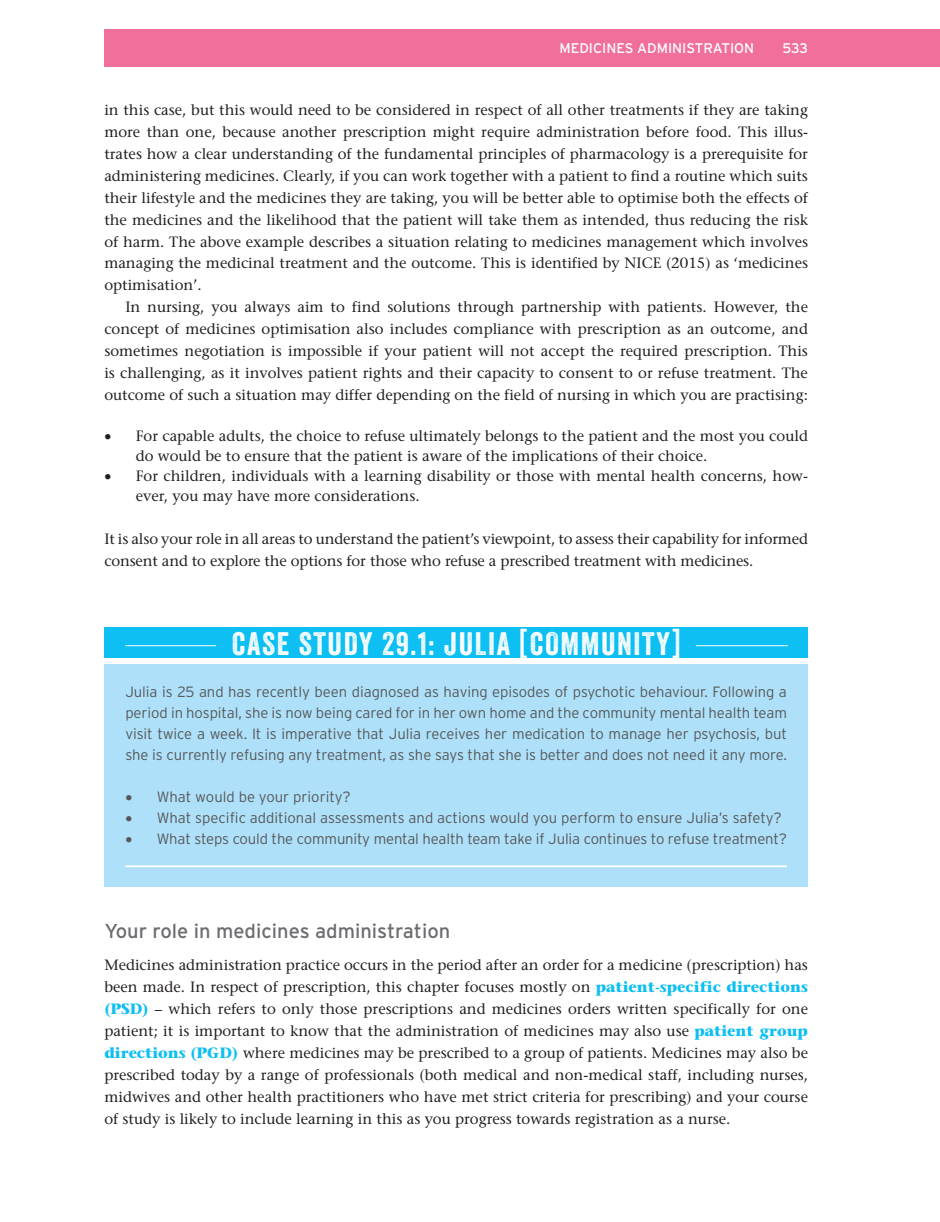
<style>
.page{position:relative;width:940px;height:1222px;background:#fff}
.page>*{position:absolute;margin:0;border:0;box-sizing:border-box;transform-origin:0 0}
.BX4_TI{font:31.5px "Veneer";letter-spacing:.05em;color:#fff}
.t1{font:20.12px "Interstate";color:#6c6d70}
.TEXT{font:500 14.88px/21.9px "Stone Serif Std";color:#231f20;text-align:justify}
.BX4_TEXT{font:300 14.88px/21px "Interstate";letter-spacing:-.01em;color:#57585a;text-align:justify}
.TEXT_IND{font:500 14.88px/21.9px "Stone Serif Std";color:#231f20;text-align:justify}
.EEA{font:500 14.88px/21.9px "Stone Serif Std";letter-spacing:-.01em;color:#231f20}
.t2{font:14px "Interstate";color:#fff}
.s1{font-weight:700;color:#0dbff2}
</style>
<div class="page">
<div style="left:104px;top:29px;width:836px;height:38px;background:#f1709b"></div>
<div style="left:104px;top:628px;width:704px;height:30px;background:#0dbff2"></div>
<div style="left:104px;top:664px;width:704px;height:222px;background:#aee1f9"></div>
<hr style="left:125px;top:645px;width:91px;height:1px;background:#fff">
<hr style="left:696px;top:645px;width:92px;height:1px;background:#fff">
<hr style="left:125px;top:865px;width:662px;height:2px;background:#fff">
<p class="t2" style="left:559px;top:40px;width:196px">MEDICINES ADMINISTRATION</p>
<p class="t2" style="left:782px;top:40px;width:27px">533</p>
<p class="TEXT" style="left:104px;top:99px;width:705px">in this case, but this would need to be considered in respect of all other treatments if they are taking more than one, because another prescription might require administration before food. This illus&shy;trates how a clear understanding of the fundamental principles of pharmacology is a prerequisite for administering medicines. Clearly, if you can work together with a patient to find a routine which suits their lifestyle and the medicines they are taking, you will be better able to optimise both the effects of the medicines and the likelihood that the patient will take them as intended, thus reducing the risk of harm. The above example describes a situation relating to medicines management which involves managing the medicinal treatment and the outcome. This is identified by NICE (2015) as ‘medicines optimisation’.</p>
<p class="TEXT_IND" style="left:104px;top:296px;width:705px;text-indent:21px">In nursing, you always aim to find solutions through partnership with patients. However, the concept of medicines optimisation also includes compliance with prescription as an outcome, and sometimes negotiation is impossible if your patient will not accept the required prescription. This is challenging, as it involves patient rights and their capacity to consent to or refuse treatment. The outcome of such a situation may differ depending on the field of nursing in which you are practising:</p>
<p class="TEXT" style="left:136px;top:426px;width:674px;line-height:20.1px;text-indent:-32px">• For capable adults, the choice to refuse ultimately belongs to the patient and the most you could do would be to ensure that the patient is aware of the implications of their choice.</p>
<p class="TEXT" style="left:136px;top:466px;width:674px;line-height:20.1px;text-indent:-32px">• For children, individuals with a learning disability or those with mental health concerns, how&shy;ever, you may have more considerations.</p>
<p class="EEA" style="left:104px;top:528px;width:705px">It is also your role in all areas to understand the patient’s viewpoint, to assess their capability for informed consent and to explore the options for those who refuse a prescribed treatment with medicines.</p>
<p class="BX4_TI" style="left:232px;top:625px;width:449px">CASE STUDY 29.1: JULIA [COMMUNITY]</p>
<p class="BX4_TEXT" style="left:125px;top:681px;width:663px">Julia is 25 and has recently been diagnosed as having episodes of psychotic behaviour. Following a period in hospital, she is now being cared for in her own home and the community mental health team visit twice a week. It is imperative that Julia receives her medication to manage her psychosis, but she is currently refusing any treatment, as she says that she is better and does not need it any more.</p>
<p class="BX4_TEXT" style="left:125px;top:786px;width:227px">• What would be your priority?</p>
<p class="BX4_TEXT" style="left:125px;top:807px;width:658px">• What specific additional assessments and actions would you perform to ensure Julia’s safety?</p>
<p class="BX4_TEXT" style="left:125px;top:828px;width:663px">• What steps could the community mental health team take if Julia continues to refuse treatment?</p>
<h2 class="t1" style="left:104px;top:919px;width:347px">Your role in medicines administration</h2>
<p class="TEXT" style="left:104px;top:954px;width:705px">Medicines administration practice occurs in the period after an order for a medicine (prescription) has been made. In respect of prescription, this chapter focuses mostly on <span class="s1">patient-specific directions (PSD)</span> – which refers to only those prescriptions and medicines orders written specifically for one patient; it is important to know that the administration of medicines may also use <span class="s1">patient group directions (PGD)</span> where medicines may be prescribed to a group of patients. Medicines may also be prescribed today by a range of professionals (both medical and non-medical staff, including nurses, midwives and other health practitioners who have met strict criteria for prescribing) and your course of study is likely to include learning in this as you progress towards registration as a nurse.</p>
</div>
